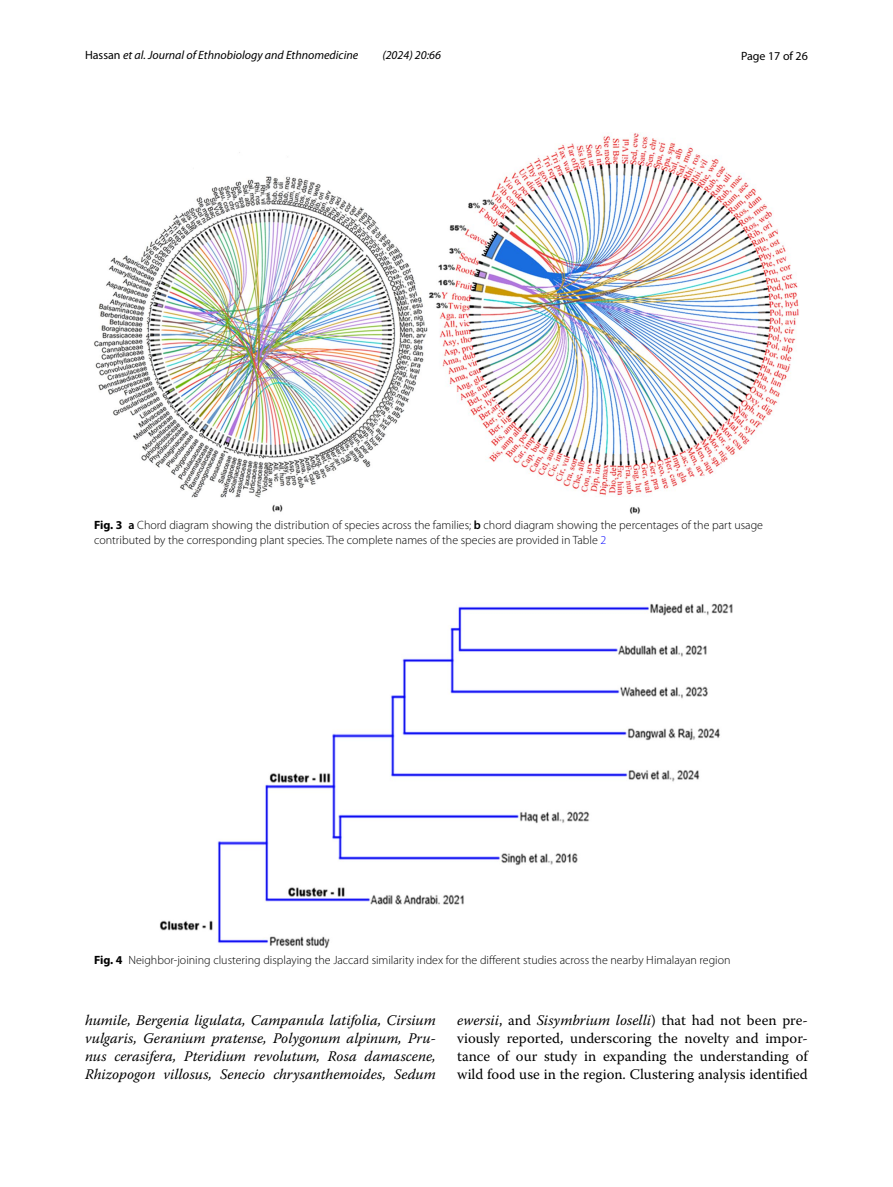
<style>
.page{position:relative;width:893px;height:1187px;background:#fff}
.page>*{position:absolute;margin:0;border:0;box-sizing:border-box;transform-origin:0 0}
.t1{font:italic 14.7px/18px "Warnock Pro";color:#000;text-align:justify}
.t2{font:14.7px/18px "Warnock Pro";color:#000;text-align:justify}
.t3{font:300 12px/15px "Myriad Pro";color:#000}
.t4{font:italic 12px "Myriad Pro";color:#000}
.t5{font:12px "Myriad Pro";color:#000}
.s1{font-style:normal}
.s2{font-weight:700}
.s3{font-weight:600}
.s4{color:#00f}
.s5{font-style:italic}
</style>
<div class="page">
<img style="left:94px;top:133px;width:705px;height:381px">
<img style="left:159px;top:603px;width:574px;height:345px">
<p class="t4" style="left:85px;top:48px;width:275px"><span class="s1">Hassan</span> et al. Journal of Ethnobiology and Ethnomedicine</p>
<p class="t4" style="left:382px;top:48px;width:60px">(2024) 20:66</p>
<p class="t5" style="left:741px;top:48px;width:68px">Page 17 of 26</p>
<p class="t3" style="left:94px;top:518px;width:670px"><span class="s2">Fig. 3</span> <span class="s3">a</span> Chord diagram showing the distribution of species across the families; <span class="s3">b</span> chord diagram showing the percentages of the part usage contributed by the corresponding plant species. The complete names of the species are provided in Table <span class="s4">2</span></p>
<p class="t3" style="left:94px;top:952px;width:638px"><span class="s2">Fig. 4</span> Neighbor-joining clustering displaying the Jaccard similarity index for the different studies across the nearby Himalayan region</p>
<p class="t1" style="left:85px;top:1010px;width:352px">humile, Bergenia ligulata, Campanula latifolia, Cirsium vulgaris, Geranium pratense, Polygonum alpinum, Pru&shy;nus cerasifera, Pteridium revolutum, Rosa damascene, Rhizopogon villosus, Senecio chrysanthemoides, Sedum</p>
<p class="t2" style="left:457px;top:1010px;width:352px"><span class="s5">ewersii</span>, and <span class="s5">Sisymbrium loselli</span>) that had not been pre&shy;viously reported, underscoring the novelty and impor&shy;tance of our study in expanding the understanding of wild food use in the region. Clustering analysis identified</p>
</div>
